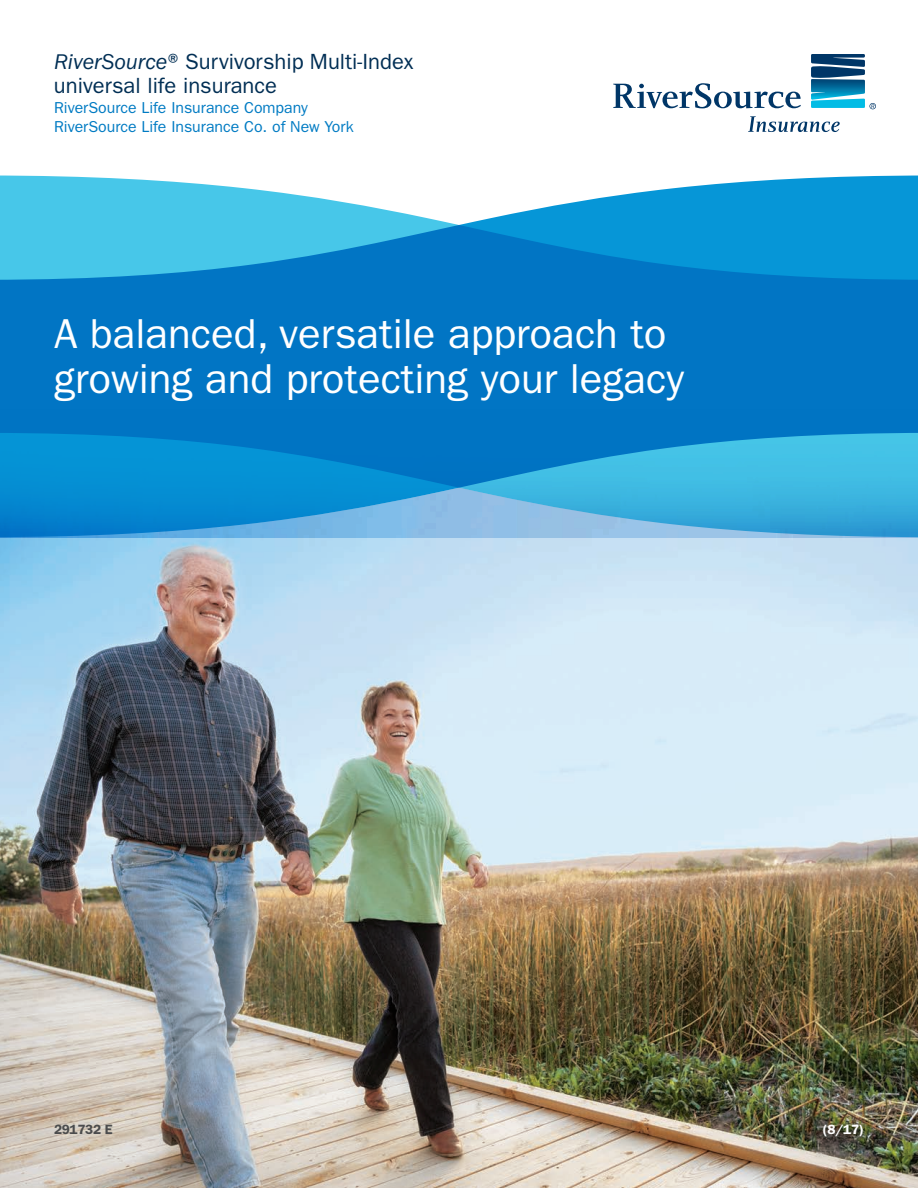
<style>
.page{position:relative;width:918px;height:1188px;background:#fff}
.page>*{position:absolute;margin:0;border:0;box-sizing:border-box;transform-origin:0 0}
.Cover_title__32_38{font:42px/45px "ITC Franklin Gothic Std";color:#fff}
.Cover_disclaimer__13{font:22.05px/24px "ITC Franklin Gothic Std";color:#002e54}
.Cover_disclaimer__13-2{font:15.9px/19.6px "ITC Franklin Gothic Std";color:#007bc3}
.disc{font:600 13.5px "ITC Franklin Gothic Std";letter-spacing:-.02em;color:#4b4c4d}
.disc-2{font:600 13.5px "ITC Franklin Gothic Std";color:#fff}
.s1{font-style:italic}
</style>
<div class="page">
<img style="left:0;top:537px;width:918px;height:651px">
<svg style="left:0;top:176px;width:918px;height:361px;background:#1f91d1"></svg>
<svg style="left:748px;top:116px;width:92px;height:16px"></svg>
<svg style="left:613px;top:83px;width:188px;height:25px"></svg>
<svg style="left:811px;top:54px;width:65px;height:55px"></svg>
<p class="Cover_disclaimer__13" style="left:54px;top:50px;width:361px"><span class="s1">RiverSource</span>® Survivorship Multi-Index universal life insurance</p>
<p class="Cover_disclaimer__13-2" style="left:54px;top:98px;width:301px">RiverSource Life Insurance Company<br>RiverSource Life Insurance Co. of New York</p>
<p class="Cover_title__32_38" style="left:54px;top:312px;width:631px">A balanced, versatile approach to growing and protecting your legacy</p>
<p class="disc" style="left:54px;top:1121px;width:60px">291732 E</p>
<p class="disc-2" style="left:823px;top:1121px;width:43px">(8/17)</p>
</div>
